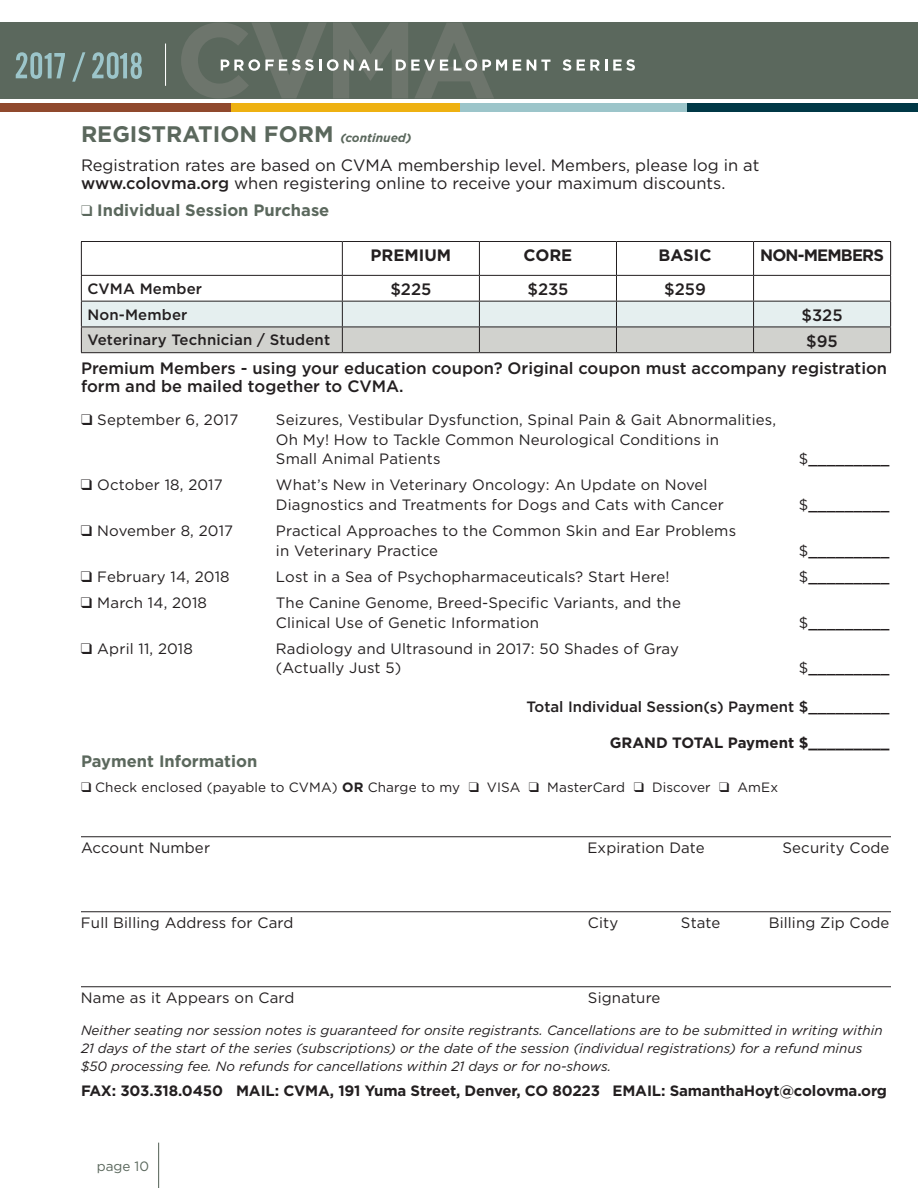
<style>
.page{position:relative;width:918px;height:1188px;background:#fff}
.page>*{position:absolute;margin:0;border:0;box-sizing:border-box;transform-origin:0 0}
.t1{font:700 22.5px "Gotham HTF";color:#5b685d}
.t2{font:16.5px/18px "Gotham HTF";color:#231f20}
.t3{font:500 16.5px/18px "Gotham HTF";color:#231f20}
.t4{font:700 16.5px "Gotham HTF";color:#5b685d}
.t5{font:500 16.5px "Gotham";color:#231f20}
.t6{font:700 16.5px "Gotham";color:#231f20}
.t7{font:700 16.5px "Gotham";letter-spacing:-.05em;color:#231f20}
.t8{font:15px/19.5px "Gotham HTF";letter-spacing:.01em;color:#231f20}
.t9{font:500 15px "Gotham HTF";letter-spacing:.01em;color:#231f20}
.t10{font:700 15px "Gotham HTF";letter-spacing:-.01em;color:#231f20}
.t11{font:italic 13.5px/18px "Gotham HTF";color:#231f20}
.t12{font:13.5px "Gotham HTF";letter-spacing:.01em;color:#231f20}
.t13{font:13.5px "Gotham";color:#5b685d}
.s1{font-style:italic;font-size:12px}
.s2{font-weight:500}
.s3{font-weight:400}
.s4{font-weight:700}
</style>
<div class="page">
<div style="left:0;top:22px;width:918px;height:77px;background:#5b685d"></div>
<div style="left:230px;top:103px;width:231px;height:9px;background:#eeb111"></div>
<div style="left:0;top:103px;width:230px;height:9px;background:#90492d"></div>
<div style="left:461px;top:103px;width:230px;height:9px;background:#9cc5ca"></div>
<div style="left:688px;top:103px;width:230px;height:9px;background:#003846"></div>
<hr style="left:165px;top:44px;width:1px;height:42px;background:#fff">
<svg style="left:181px;top:23px;width:326px;height:75px"></svg>
<svg style="left:513px;top:60px;width:8px;height:11px"></svg>
<svg style="left:527px;top:60px;width:24px;height:11px"></svg>
<svg style="left:563px;top:59px;width:8px;height:12px"></svg>
<svg style="left:577px;top:60px;width:30px;height:11px"></svg>
<svg style="left:613px;top:59px;width:22px;height:12px"></svg>
<svg style="left:72px;top:52px;width:13px;height:30px"></svg>
<svg style="left:16px;top:52px;width:49px;height:27px"></svg>
<svg style="left:92px;top:52px;width:50px;height:27px"></svg>
<hr style="left:158px;top:1143px;width:1px;height:45px;background:#5b685d">
<hr style="left:81px;top:836px;width:810px;height:1px;background:#231f20">
<hr style="left:81px;top:911px;width:810px;height:1px;background:#231f20">
<hr style="left:81px;top:986px;width:810px;height:1px;background:#231f20">
<hr style="left:81px;top:241px;width:261px;height:1px;background:#231f20">
<hr style="left:342px;top:241px;width:137px;height:1px;background:#231f20">
<hr style="left:479px;top:241px;width:137px;height:1px;background:#231f20">
<hr style="left:616px;top:241px;width:138px;height:1px;background:#231f20">
<hr style="left:754px;top:241px;width:137px;height:1px;background:#231f20">
<svg style="left:81px;top:242px;width:810px;height:111px"></svg>
<hr style="left:81px;top:327px;width:261px;height:1px;background:#231f20">
<hr style="left:342px;top:327px;width:137px;height:1px;background:#231f20">
<hr style="left:479px;top:327px;width:137px;height:1px;background:#231f20">
<hr style="left:616px;top:327px;width:138px;height:1px;background:#231f20">
<hr style="left:754px;top:327px;width:137px;height:1px;background:#231f20">
<h1 class="t1" style="left:81px;top:121px;width:332px">REGISTRATION FORM <span class="s1">(continued)</span></h1>
<p class="t2" style="left:81px;top:156px;width:680px">Registration rates are based on CVMA membership level. Members, please log in at <span class="s2">www.colovma.org</span> when registering online to receive your maximum discounts.</p>
<p class="t4" style="left:81px;top:200px;width:250px">❑ Individual Session Purchase</p>
<p class="t6" style="left:371px;top:246px;width:82px">PREMIUM</p>
<p class="t6" style="left:524px;top:246px;width:50px">CORE</p>
<p class="t6" style="left:659px;top:246px;width:55px">BASIC</p>
<p class="t7" style="left:760px;top:246px;width:125px">NON-MEMBERS</p>
<p class="t9" style="left:87px;top:280px;width:116px">CVMA Member</p>
<p class="t5" style="left:390px;top:280px;width:43px">$225</p>
<p class="t5" style="left:527px;top:280px;width:43px">$235</p>
<p class="t5" style="left:664px;top:280px;width:43px">$259</p>
<p class="t9" style="left:87px;top:306px;width:102px">Non-Member</p>
<p class="t5" style="left:802px;top:306px;width:43px">$325</p>
<p class="t9" style="left:87px;top:332px;width:244px">Veterinary Technician / Student</p>
<p class="t5" style="left:806px;top:331px;width:33px">$95</p>
<p class="t3" style="left:81px;top:359px;width:808px">Premium Members - using your education coupon? Original coupon must accompany registration form and be mailed together to CVMA.</p>
<p class="t8" style="left:81px;top:410px;width:159px">❑ September 6, 2017</p>
<p class="t8" style="left:276px;top:410px;width:502px">Seizures, Vestibular Dysfunction, Spinal Pain &amp; Gait Abnormalities,<br>Oh My! How to Tackle Common Neurological Conditions in<br>Small Animal Patients</p>
<p class="t9" style="left:799px;top:450px;width:92px"><span class="s3">$</span>_________</p>
<p class="t8" style="left:81px;top:475px;width:143px">❑ October 18, 2017</p>
<p class="t8" style="left:276px;top:475px;width:449px">What’s New in Veterinary Oncology: An Update on Novel<br>Diagnostics and Treatments for Dogs and Cats with Cancer</p>
<p class="t8" style="left:81px;top:521px;width:154px">❑ November 8, 2017</p>
<p class="t8" style="left:276px;top:521px;width:462px">Practical Approaches to the Common Skin and Ear Problems in Veterinary Practice</p>
<p class="t9" style="left:799px;top:496px;width:92px"><span class="s3">$</span>_________</p>
<p class="t9" style="left:799px;top:542px;width:92px"><span class="s3">$</span>_________</p>
<p class="t8" style="left:81px;top:567px;width:150px">❑ February 14, 2018</p>
<p class="t8" style="left:276px;top:567px;width:395px">Lost in a Sea of Psychopharmaceuticals? Start Here!</p>
<p class="t9" style="left:799px;top:568px;width:92px"><span class="s3">$</span>_________</p>
<p class="t8" style="left:81px;top:593px;width:128px">❑ March 14, 2018</p>
<p class="t8" style="left:276px;top:593px;width:406px">The Canine Genome, Breed-Specific Variants, and the<br>Clinical Use of Genetic Information</p>
<p class="t9" style="left:799px;top:614px;width:92px"><span class="s3">$</span>_________</p>
<p class="t8" style="left:81px;top:639px;width:113px">❑ April 11, 2018</p>
<p class="t8" style="left:276px;top:639px;width:404px">Radiology and Ultrasound in 2017: 50 Shades of Gray (Actually Just 5)</p>
<p class="t9" style="left:799px;top:659px;width:92px"><span class="s3">$</span>_________</p>
<p class="t9" style="left:526px;top:698px;width:364px">Total Individual Session(s) Payment $_________</p>
<p class="t10" style="left:610px;top:734px;width:281px">GRAND TOTAL Payment $_________</p>
<p class="t4" style="left:81px;top:752px;width:178px">Payment Information</p>
<p class="t12" style="left:81px;top:780px;width:699px">❑ Check enclosed (payable to CVMA) <span class="s4">OR</span> Charge to my ❑ VISA ❑ MasterCard ❑ Discover ❑ AmEx</p>
<p class="t8" style="left:81px;top:838px;width:131px">Account Number</p>
<p class="t8" style="left:587px;top:838px;width:119px">Expiration Date</p>
<p class="t8" style="left:783px;top:838px;width:108px">Security Code</p>
<p class="t8" style="left:81px;top:913px;width:214px">Full Billing Address for Card</p>
<p class="t8" style="left:588px;top:913px;width:32px">City</p>
<p class="t8" style="left:681px;top:913px;width:41px">State</p>
<p class="t8" style="left:769px;top:913px;width:122px">Billing Zip Code</p>
<p class="t8" style="left:81px;top:988px;width:215px">Name as it Appears on Card</p>
<p class="t8" style="left:588px;top:988px;width:74px">Signature</p>
<p class="t11" style="left:81px;top:1021px;width:803px">Neither seating nor session notes is guaranteed for onsite registrants. Cancellations are to be submitted in writing within<br>21 days of the start of the series (subscriptions) or the date of the session (individual registrations) for a refund minus $50 processing fee. No refunds for cancellations within 21 days or for no-shows.</p>
<p class="t10" style="left:81px;top:1082px;width:808px">FAX: 303.318.0450 MAIL: CVMA, 191 Yuma Street, Denver, CO 80223 EMAIL: SamanthaHoyt@colovma.org</p>
<p class="t13" style="left:97px;top:1159px;width:54px">page 10</p>
</div>
